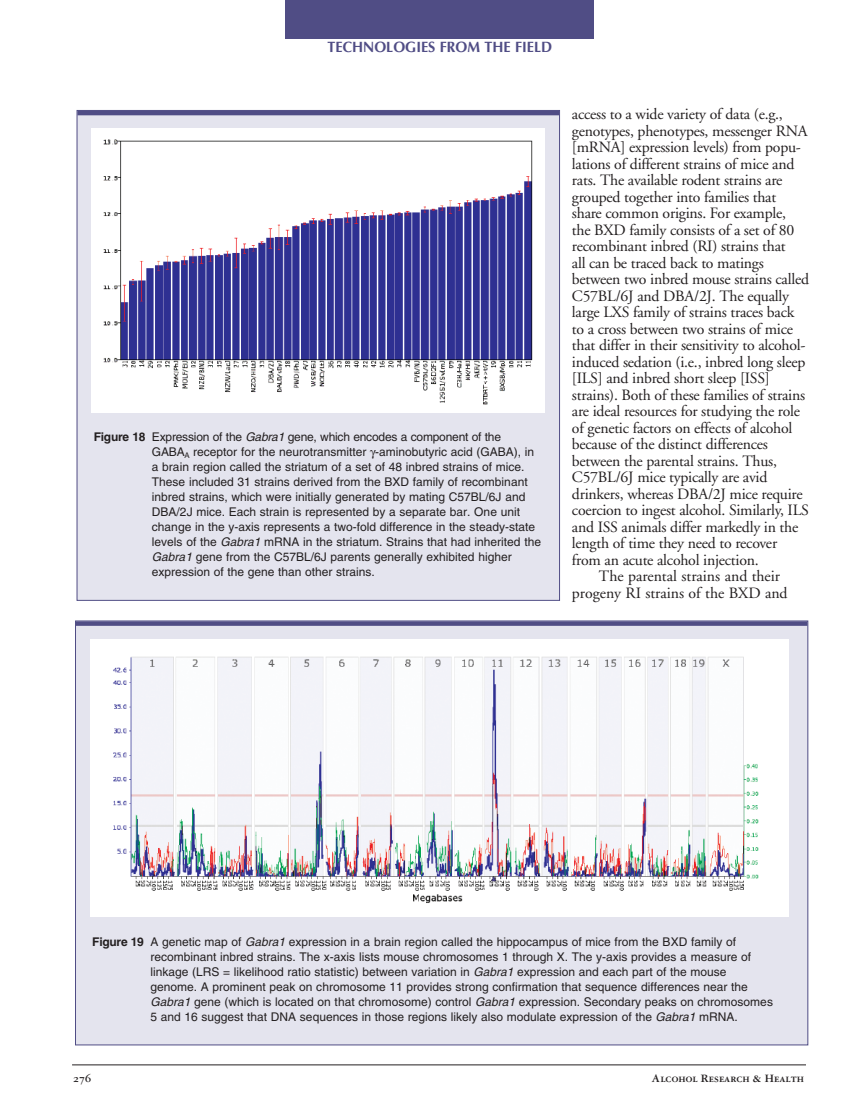
<style>
.page{position:relative;width:851px;height:1107px;background:#fff}
.page>*{position:absolute;margin:0;border:0;box-sizing:border-box;transform-origin:0 0}
.t1{font:15.75px/16.5px "Adobe Garamond";letter-spacing:-.015em;color:#231f20}
.t2{font:700 15px "Optima";color:#504d85;scale:.95 1}
.t3{font:12px/15px "Helvetica";color:#231f20}
.t4{font:12px "Garamond Three Bold SC";color:#231f20}
.s1{font-weight:700}
.s2{font-style:italic}
</style>
<div class="page">
<div style="left:77px;top:110px;width:482px;height:490px;background:#e4e4ee"></div>
<div style="left:75px;top:621px;width:732px;height:424px;background:#e4e4ee"></div>
<div style="left:285px;top:0;width:309px;height:38px;background:#504d85"></div>
<hr style="left:72px;top:1065px;width:734px;height:1px;background:#231f20">
<hr style="left:77px;top:111px;width:482px;height:4px;background:#504d85">
<div style="left:91px;top:129px;width:454px;height:284px;background:#fff"></div>
<img style="left:103px;top:139px;width:430px;height:265px">
<div style="left:76px;top:621px;width:731px;height:5px;background:#504d85"></div>
<div style="left:90px;top:639px;width:698px;height:278px;background:#fff"></div>
<img style="left:113px;top:656px;width:646px;height:247px">
<p class="t2" style="left:327px;top:38px;width:238px">TECHNOLOGIES FROM THE FIELD</p>
<p class="t3" style="left:152px;top:430px;width:390px;text-indent:-58px"><span class="s1">Figure 18</span> Expression of the <span class="s2">Gabra1</span> gene, which encodes a component of the GABA<sub>A</sub> receptor for the neurotransmitter -aminobutyric acid (GABA), in a brain region called the striatum of a set of 48 inbred strains of mice.<br>These included 31 strains derived from the BXD family of recombinant inbred strains, which were initially generated by mating C57BL/6J and DBA/2J mice. Each strain is represented by a separate bar. One unit change in the y-axis represents a two-fold difference in the steady-state levels of the <span class="s2">Gabra1</span> mRNA in the striatum. Strains that had inherited the <span class="s2">Gabra1</span> gene from the C57BL/6J parents generally exhibited higher expression of the gene than other strains.</p>
<p class="t1" style="left:572px;top:107px;width:238px">access to a wide variety of data (e.g., genotypes, phenotypes, messenger RNA [mRNA] expression levels) from popu&shy;lations of different strains of mice and rats. The available rodent strains are grouped together into families that share common origins. For example,<br>the BXD family consists of a set of 80 recombinant inbred (RI) strains that<br>all can be traced back to matings between two inbred mouse strains called C57BL/6J and DBA/2J. The equally large LXS family of strains traces back to a cross between two strains of mice that differ in their sensitivity to alcohol&shy;induced sedation (i.e., inbred long sleep [ILS] and inbred short sleep [ISS] strains). Both of these families of strains are ideal resources for studying the role of genetic factors on effects of alcohol because of the distinct differences between the parental strains. Thus, C57BL/6J mice typically are avid drinkers, whereas DBA/2J mice require coercion to ingest alcohol. Similarly, ILS and ISS animals differ markedly in the length of time they need to recover from an acute alcohol injection.</p>
<p class="t1" style="left:572px;top:570px;width:217px;text-indent:27px">The parental strains and their progeny RI strains of the BXD and</p>
<p class="t3" style="left:150px;top:936px;width:624px;text-indent:-58px"><span class="s1">Figure 19</span> A genetic map of <span class="s2">Gabra1</span> expression in a brain region called the hippocampus of mice from the BXD family of recombinant inbred strains. The x-axis lists mouse chromosomes 1 through X. The y-axis provides a measure of linkage (LRS = likelihood ratio statistic) between variation in <span class="s2">Gabra1</span> expression and each part of the mouse genome. A prominent peak on chromosome 11 provides strong confirmation that sequence differences near the <span class="s2">Gabra1</span> gene (which is located on that chromosome) control <span class="s2">Gabra1</span> expression. Secondary peaks on chromosomes 5 and 16 suggest that DNA sequences in those regions likely also modulate expression of the <span class="s2">Gabra1</span> mRNA.</p>
<p class="t4" style="left:73px;top:1074px;width:19px">276</p>
<p class="t4" style="left:651px;top:1074px;width:154px">Alcohol Research &amp; Health</p>
</div>
